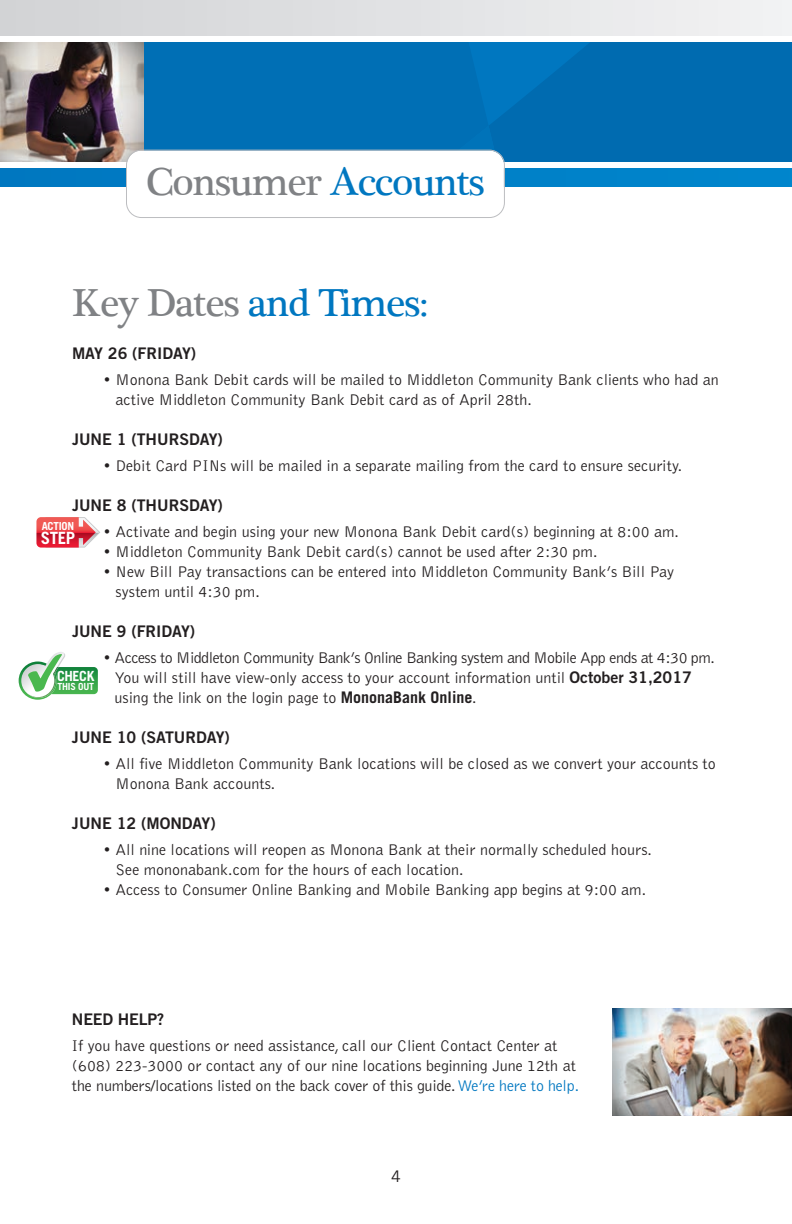
<style>
.page{position:relative;width:792px;height:1224px;background:#fff}
.page>*{position:absolute;margin:0;border:0;box-sizing:border-box;transform-origin:0 0}
.t1{font:40px "Plantagenet Cherokee";letter-spacing:-.03em;color:#0077c0}
.t2{font:40px "Plantagenet Cherokee";letter-spacing:-.03em;color:#808285}
.t3{font:700 16.8px "Trade Gothic";color:#fff}
.t4{font:300 16px/20px "Bell Gothic";color:#231f20}
.t5{font:300 16px/20px "Bell Gothic";letter-spacing:-.03em;color:#231f20}
.t6{font:16px "Trade Gothic Bold Two";color:#231f20}
.t7{font:16px "Trade Gothic";color:#231f20}
.t8{font:700 14px "Trade Gothic";letter-spacing:-.025em;color:#fff}
.t9{font:700 11px "Trade Gothic";letter-spacing:-.025em;color:#fff}
.t10{font:700 9.8px "Trade Gothic";letter-spacing:-.025em;color:#fff}
.s1{color:#0077c0}
.s2{color:#808285}
.s3{font-family:"Trade Gothic Bold Two";font-weight:400}
.s4{font-family:"Trade Gothic";font-weight:700}
</style>
<div class="page">
<svg style="left:36px;top:517px;width:64px;height:31px;background:#e36169"></svg>
<svg style="left:19px;top:652px;width:79px;height:48px"></svg>
<div style="left:0;top:0;width:792px;height:36px;background:linear-gradient(to right,#d1d2d5,#f2f2f3)"></div>
<svg style="left:0;top:42px;width:792px;height:176px"></svg>
<img style="left:612px;top:1008px;width:180px;height:108px">
<h1 class="t2" style="left:146px;top:158px;width:340px">Consumer <span class="s1">Accounts</span></h1>
<h1 class="t1" style="left:72px;top:279px;width:358px"><span class="s2">Key Dates</span> and Times:</h1>
<p class="t6" style="left:72px;top:343px;width:126px">MAY 26 (FRIDAY)</p>
<p class="t4" style="left:116px;top:370px;width:605px;text-indent:-12px">• Monona Bank Debit cards will be mailed to Middleton Community Bank clients who had an active Middleton Community Bank Debit card as of April 28th.</p>
<p class="t6" style="left:72px;top:429px;width:152px">JUNE 1 (THURSDAY)</p>
<p class="t4" style="left:103px;top:456px;width:581px">• Debit Card PINs will be mailed in a separate mailing from the card to ensure security.</p>
<p class="t6" style="left:72px;top:495px;width:152px">JUNE 8 (THURSDAY)</p>
<p class="t4" style="left:103px;top:522px;width:577px">• Activate and begin using your new Monona Bank Debit card(s) beginning at 8:00 am.</p>
<p class="t4" style="left:103px;top:542px;width:496px">• Middleton Community Bank Debit card(s) cannot be used after 2:30 pm.</p>
<p class="t4" style="left:116px;top:562px;width:560px;text-indent:-12px">• New Bill Pay transactions can be entered into Middleton Community Bank’s Bill Pay system until 4:30 pm.</p>
<p class="t6" style="left:72px;top:621px;width:125px">JUNE 9 (FRIDAY)</p>
<p class="t5" style="left:114px;top:648px;width:602px;text-indent:-11px">• Access to Middleton Community Bank’s Online Banking system and Mobile App ends at 4:30 pm.<br>You will still have view-only access to your account information until <span class="s3">October 31,2017 </span>using the link on the login page to <span class="s4">MononaBank Online</span>.</p>
<p class="t6" style="left:72px;top:727px;width:159px">JUNE 10 (SATURDAY)</p>
<p class="t4" style="left:115px;top:754px;width:602px;text-indent:-12px">• All five Middleton Community Bank locations will be closed as we convert your accounts to<br>Monona Bank accounts.</p>
<p class="t6" style="left:72px;top:813px;width:145px">JUNE 12 (MONDAY)</p>
<p class="t4" style="left:115px;top:840px;width:538px;text-indent:-12px">• All nine locations will reopen as Monona Bank at their normally scheduled hours.<br>See mononabank.com for the hours of each location.</p>
<p class="t4" style="left:103px;top:880px;width:545px">• Access to Consumer Online Banking and Mobile Banking app begins at 9:00 am.</p>
<p class="t9" style="left:42px;top:519px;width:34px">ACTION</p>
<p class="t3" style="left:41px;top:527px;width:36px">STEP</p>
<p class="t8" style="left:57px;top:668px;width:39px">CHECK</p>
<p class="t10" style="left:58px;top:680px;width:38px">THIS OUT</p>
<p class="t6" style="left:72px;top:1009px;width:94px">NEED HELP?</p>
<p class="t4" style="left:72px;top:1036px;width:509px">If you have questions or need assistance, call our Client Contact Center at (608) 223-3000 or contact any of our nine locations beginning June 12th at the numbers/locations listed on the back cover of this guide. <span class="s1">We’re here to help.</span></p>
<p class="t7" style="left:391px;top:1166px;width:11px">4</p>
</div>
